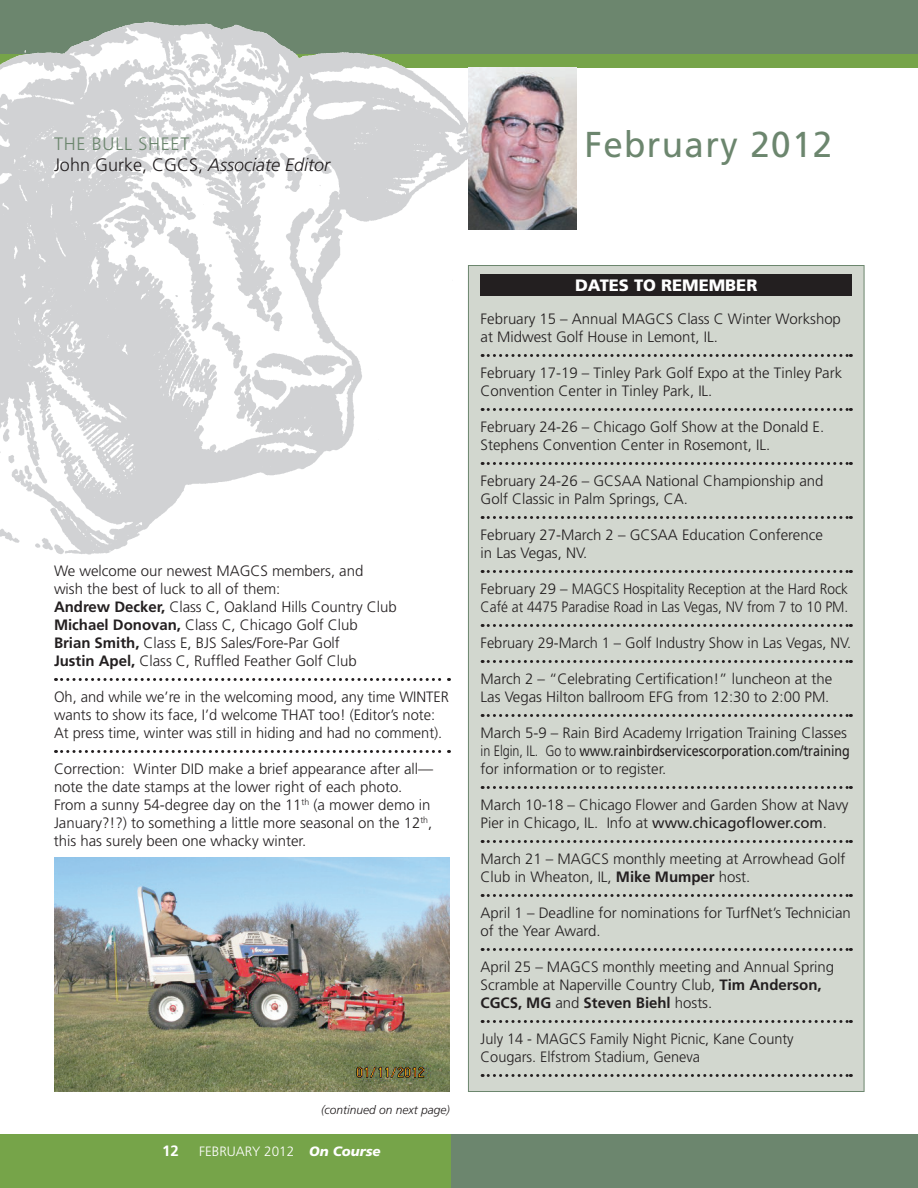
<style>
.page{position:relative;width:918px;height:1188px;background:#fff}
.page>*{position:absolute;margin:0;border:0;box-sizing:border-box;transform-origin:0 0}
.t1{font:36px "Frutiger";letter-spacing:.04em;color:#6c866e}
.t2{font:300 18px/21.6px "Frutiger";color:#231f20}
.t3{font:300 18px "Frutiger";color:#6c866e}
.t4{font:900 16.5px "Frutiger";color:#fff}
.t5{font:300 15px/18px "Frutiger";color:#231f20}
.t6{font:700 15px "Frutiger";color:#fff}
.t7{font:300 13.5px "Frutiger";color:#fff}
.t8{font:italic 300 12px "Frutiger";color:#231f20}
.s1{color:#6c866e}
.s2{font-style:italic}
.s3{font-weight:700}
.s4{font-weight:900;font-style:italic}
.s5{font-weight:400}
</style>
<div class="page">
<div style="left:0;top:1134px;width:918px;height:54px;background:#6c866e"></div>
<div style="left:0;top:1134px;width:451px;height:54px;background:#76a449"></div>
<div style="left:0;top:0;width:918px;height:68px;background:#6c866e"></div>
<div style="left:0;top:54px;width:918px;height:14px;background:#76a449"></div>
<img style="left:0;top:21px;width:511px;height:534px">
<svg style="left:56px;top:678px;width:393px;height:3px"></svg>
<svg style="left:56px;top:750px;width:393px;height:3px"></svg>
<img style="left:54px;top:858px;width:396px;height:234px">
<img style="left:468px;top:68px;width:108px;height:162px">
<div style="left:468px;top:265px;width:396px;height:827px;background:#d2d7cf;border:1px solid #6c866e"></div>
<div style="left:481px;top:274px;width:371px;height:22px;background:#231f20"></div>
<svg style="left:482px;top:354px;width:369px;height:3px"></svg>
<svg style="left:482px;top:408px;width:369px;height:3px"></svg>
<svg style="left:482px;top:462px;width:369px;height:3px"></svg>
<svg style="left:482px;top:516px;width:369px;height:3px"></svg>
<svg style="left:482px;top:570px;width:369px;height:3px"></svg>
<svg style="left:482px;top:624px;width:369px;height:3px"></svg>
<svg style="left:482px;top:660px;width:369px;height:3px"></svg>
<svg style="left:482px;top:714px;width:369px;height:3px"></svg>
<svg style="left:482px;top:786px;width:369px;height:3px"></svg>
<svg style="left:482px;top:840px;width:369px;height:3px"></svg>
<svg style="left:482px;top:894px;width:369px;height:3px"></svg>
<svg style="left:482px;top:948px;width:369px;height:3px"></svg>
<svg style="left:482px;top:1020px;width:369px;height:3px"></svg>
<svg style="left:482px;top:1074px;width:369px;height:3px"></svg>
<p class="t2" style="left:54px;top:133px;width:278px;text-indent:84px"><span class="s1">sheet<br></span>John Gurke, CGCS, <span class="s2">Associate Editor</span></p>
<h1 class="t1" style="left:585px;top:123px;width:249px">February 2012</h1>
<p class="t3" style="left:54px;top:133px;width:12px">the</p>
<p class="t3" style="left:92px;top:133px;width:11px">bull</p>
<p class="t5" style="left:54px;top:562px;width:344px">We welcome our newest MAGCS members, and<br>wish the best of luck to all of them:<br><span class="s3">Andrew Decker,</span> Class C, Oakland Hills Country Club <span class="s3">Michael Donovan,</span> Class C, Chicago Golf Club <span class="s3">Brian Smith,</span> Class E, BJS Sales/Fore-Par Golf<br><span class="s3">Justin Apel,</span> Class C, Ruffled Feather Golf Club</p>
<p class="t5" style="left:54px;top:688px;width:395px">Oh, and while we’re in the welcoming mood, any time WINTER wants to show its face, I’d welcome THAT too! (Editor’s note:<br>At press time, winter was still in hiding and had no comment).</p>
<p class="t5" style="left:54px;top:760px;width:136px">Correction: Winter DID</p>
<p class="t5" style="left:54px;top:760px;width:381px;text-indent:154px">make a brief appearance after all— note the date stamps at the lower right of each photo.<br>From a sunny 54-degree day on the 11<sup>th</sup> (a mower demo in January?!?) to something a little more seasonal on the 12<sup>th</sup>, this has surely been one whacky winter.</p>
<p class="t8" style="left:321px;top:1103px;width:130px">(continued on next page)</p>
<p class="t6" style="left:162px;top:1142px;width:18px">12</p>
<p class="t7" style="left:199px;top:1144px;width:183px">feb rua ry 2012 <span class="s4">On Course</span></p>
<p class="t4" style="left:575px;top:276px;width:184px">DATES TO REMEMBER</p>
<p class="t5" style="left:481px;top:310px;width:362px">February 15 – Annual MAGCS Class C Winter Workshop at Midwest Golf House in Lemont, IL.</p>
<p class="t5" style="left:481px;top:364px;width:363px">February 17-19 – Tinley Park Golf Expo at the Tinley Park<br>Convention Center in Tinley Park, IL.</p>
<p class="t5" style="left:481px;top:418px;width:345px">February 24-26 – Chicago Golf Show at the Donald E.<br>Stephens Convention Center in Rosemont, IL.</p>
<p class="t5" style="left:481px;top:472px;width:344px">February 24-26 – GCSAA National Championship and<br>Golf Classic in Palm Springs, CA.</p>
<p class="t5" style="left:481px;top:526px;width:344px">February 27-March 2 – GCSAA Education Conference in Las Vegas, NV.</p>
<p class="t5" style="left:481px;top:580px;width:369px">February 29 – MAGCS Hospitality Reception at the Hard Rock<br>Café at 4475 Paradise Road in Las Vegas, NV from 7 to 10 PM.</p>
<p class="t5" style="left:481px;top:634px;width:372px">February 29-March 1 – Golf Industry Show in Las Vegas, NV.</p>
<p class="t5" style="left:481px;top:670px;width:353px">March 2 – “Celebrating Certification!” luncheon at the<br>Las Vegas Hilton ballroom EFG from 12:30 to 2:00 PM.</p>
<p class="t5" style="left:481px;top:724px;width:371px">March 5-9 – Rain Bird Academy Irrigation Training Classes in Elgin, I L. Go to <span class="s5">www.rainbirdservicescorporation.com/training </span>for information or to register.</p>
<p class="t5" style="left:481px;top:796px;width:370px">March 10-18 – Chicago Flower and Garden Show at Navy<br>Pier in Chicago, I L. I nfo at <span class="s5">www.chicagoflower.com</span>.</p>
<p class="t5" style="left:481px;top:850px;width:366px">March 21 – MAGCS monthly meeting at Arrowhead Golf<br>Club in Wheaton, IL, <span class="s3">Mike Mumper</span> host.</p>
<p class="t5" style="left:481px;top:904px;width:372px">April 1 – Deadline for nominations for TurfNet’s Technician of the Year Award.</p>
<p class="t5" style="left:481px;top:958px;width:355px">April 25 – MAGCS monthly meeting and Annual Spring<br>Scramble at Naperville Country Club, <span class="s3">Tim Anderson,<br>CGCS, MG</span> and <span class="s3">Steven Biehl</span> hosts.</p>
<p class="t5" style="left:481px;top:1030px;width:315px">July 14 - MAGCS Family Night Picnic, Kane County<br>Cougars. Elfstrom Stadium, Geneva</p>
</div>
